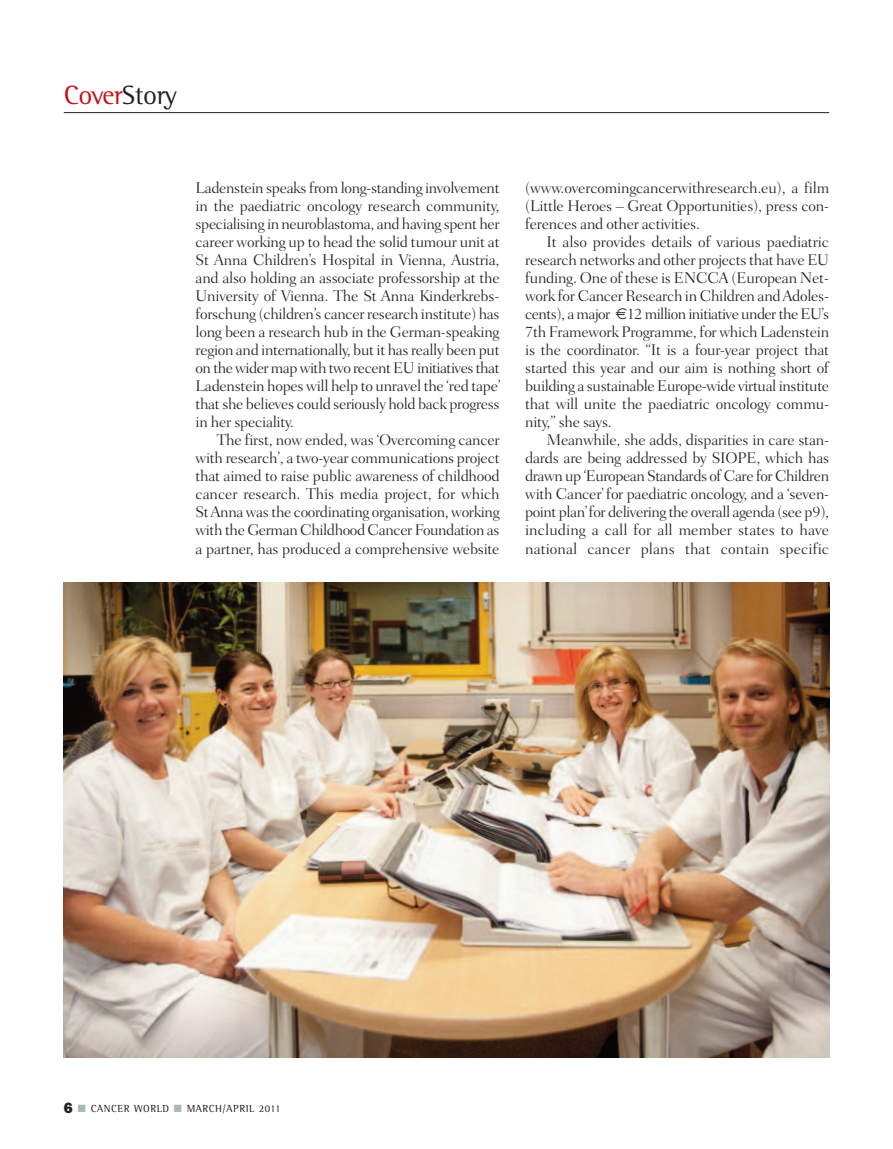
<style>
.page{position:relative;width:893px;height:1149px;background:#fff}
.page>*{position:absolute;margin:0;border:0;box-sizing:border-box;transform-origin:0 0}
.t1{font:27px "Rotis Semi Serif";letter-spacing:-.015em;color:#c4121a}
.t2{font:300 15.75px/18px "Fairfield LH";letter-spacing:-.015em;color:#231f20;text-align:justify}
.t3{font:10.5px "Rotis Semi Serif";letter-spacing:.05em;color:#231f20}
.s1{color:#231f20}
.s2{font-family:"Franklin Gothic";font-weight:800;font-size:15px}
.s3{color:#a8b6be}
</style>
<div class="page">
<hr style="left:64px;top:112px;width:765px;height:1px;background:#231f20">
<img style="left:64px;top:582px;width:765px;height:475px">
<h1 class="t1" style="left:64px;top:86px;width:115px">Cover<span class="s1">Story</span></h1>
<p class="t2" style="left:196px;top:180px;width:306px">Ladenstein speaks from long-standing involvement in the paediatric oncology research community, specialising in neuroblastoma, and having spent her career working up to head the solid tumour unit at St Anna Children’s Hospital in Vienna, Austria, and also holding an associate professorship at the University of Vienna. The St Anna Kinderkrebs&shy;forschung (children’s cancer research institute) has long been a research hub in the German-speaking region and internationally, but it has really been put on the wider map with two recent EU initiatives that Ladenstein hopes will help to unravel the ‘red tape’ that she believes could seriously hold back progress in her speciality.</p>
<p class="t2" style="left:196px;top:432px;width:306px;text-indent:21px">The first, now ended, was ‘Overcoming cancer with research’, a two-year communications project that aimed to raise public awareness of childhood cancer research. This media project, for which StAnna was the coordinating organisation, working with the German Childhood Cancer Foundation as a partner, has produced a comprehensive website</p>
<p class="t2" style="left:525px;top:180px;width:306px">(www.overcomingcancerwithresearch.eu), a film (Little Heroes – Great Opportunities), press con&shy;ferences and other activities.</p>
<p class="t2" style="left:525px;top:234px;width:306px;text-indent:21px">It also provides details of various paediatric research networks and other projects that have EU funding. One of these is ENCCA (European Net&shy;work for Cancer Research in Children andAdoles&shy;cents), a major 12 million initiative under the EU’s 7th Framework Programme, for which Ladenstein is the coordinator. “It is a four-year project that started this year and our aim is nothing short of building a sustainable Europe-wide virtual institute that will unite the paediatric oncology commu&shy;nity,” she says.</p>
<p class="t2" style="left:525px;top:432px;width:306px;text-indent:21px">Meanwhile, she adds, disparities in care stan&shy;dards are being addressed by SIOPE, which has drawn up ‘European Standards of Care for Children with Cancer’ for paediatric oncology, and a ‘seven&shy;point plan’for delivering the overall agenda (see p9), including a call for all member states to have national cancer plans that contain specific</p>
<p class="t3" style="left:64px;top:1104px;width:218px"><span class="s2">6</span> <span class="s3">■</span> CANCER WORLD <span class="s3">■</span> MARCH/APRIL 2011</p>
</div>
